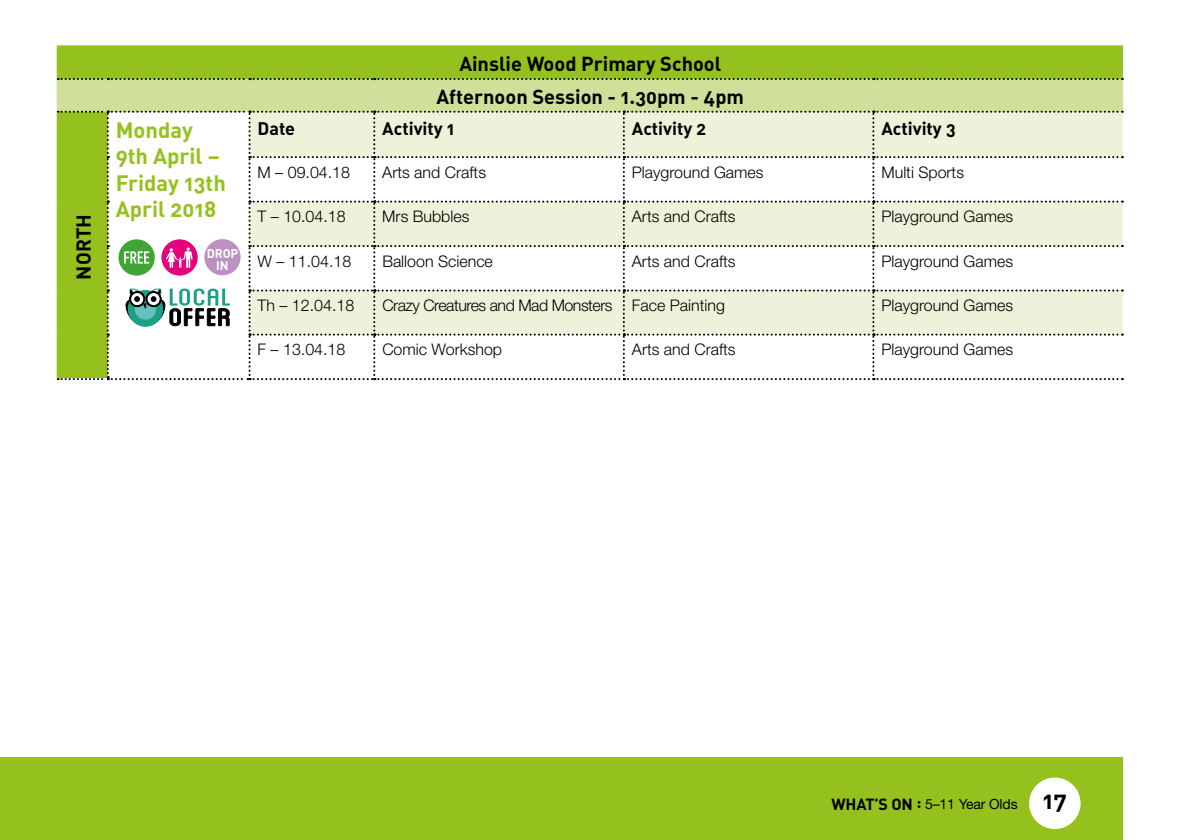
<style>
.page{position:relative;width:1191px;height:840px;background:#fff}
.page>*{position:absolute;margin:0;border:0;box-sizing:border-box;transform-origin:0 0}
.t1{font:22px/26.4px "DIN Bold Alternate";color:#95c11f}
.t2{font:20px/32.6px "DIN Bold Alternate";color:#000;text-align:center}
.t3{font:18px "DIN Bold Alternate";color:#000}
.t4{font:300 16px "Helvetica Neue LT";color:#000}
.t5{font:300 16px "Helvetica Neue LT";letter-spacing:-.03em;color:#000}
.t6{font:14px "Helvetica Neue LT";letter-spacing:-.01em;color:#000}
.t7{font:12.4px/11.4px "DIN Bold Alternate";letter-spacing:-.01em;color:#fff;text-align:center}
.s1{font-family:"DIN Bold Alternate";font-size:16px}
.s2{font-family:"DIN Bold Alternate";font-size:24px}
</style>
<div class="page">
<div style="left:0;top:757px;width:1123px;height:82px;background:#95c11f"></div>
<div style="left:1029px;top:777px;width:51px;height:51px;background:#fff;border-radius:50%"></div>
<div style="left:59px;top:47px;width:1064px;height:31px;background:#95c11f"></div>
<div style="left:58px;top:79px;width:1065px;height:33px;background:#cfe09b"></div>
<svg style="left:58px;top:78px;width:1065px;height:2px"></svg>
<hr style="left:57px;top:47px;width:2px;height:31px;background:#95c11f">
<hr style="left:57px;top:45px;width:51px;height:2px;background:#95c11f">
<hr style="left:108px;top:45px;width:141px;height:2px;background:#95c11f">
<hr style="left:249px;top:45px;width:125px;height:2px;background:#95c11f">
<hr style="left:374px;top:45px;width:250px;height:2px;background:#95c11f">
<hr style="left:624px;top:45px;width:249px;height:2px;background:#95c11f">
<hr style="left:873px;top:45px;width:250px;height:2px;background:#95c11f">
<hr style="left:57px;top:80px;width:2px;height:31px;background:#cfe09b">
<hr style="left:57px;top:113px;width:2px;height:44px;background:#95c11f">
<hr style="left:57px;top:157px;width:2px;height:44px;background:#95c11f">
<hr style="left:57px;top:201px;width:2px;height:45px;background:#95c11f">
<hr style="left:57px;top:246px;width:2px;height:44px;background:#95c11f">
<hr style="left:57px;top:290px;width:2px;height:44px;background:#95c11f">
<hr style="left:57px;top:334px;width:2px;height:44px;background:#95c11f">
<svg style="left:58px;top:111px;width:1065px;height:269px"></svg>
<p class="t2" style="left:66px;top:279px;width:67px;rotate:-90deg">NORTH</p>
<p class="t2" style="left:436px;top:47px;width:309px">Ainslie Wood Primary School<br>Afternoon Session - 1.30pm - 4pm</p>
<h1 class="t1" style="left:116px;top:116px;width:112px">Monday<br>9th April –<br>Friday 13th<br>April 2018</h1>
<p class="t3" style="left:257px;top:116px;width:39px">Date</p>
<p class="t3" style="left:382px;top:116px;width:74px">Activity 1</p>
<p class="t3" style="left:632px;top:116px;width:76px">Activity 2</p>
<p class="t3" style="left:881px;top:116px;width:76px">Activity 3</p>
<p class="t4" style="left:257px;top:162px;width:94px">M – 09.04.18</p>
<p class="t4" style="left:382px;top:162px;width:105px">Arts and Crafts</p>
<p class="t4" style="left:632px;top:162px;width:133px">Playground Games</p>
<p class="t4" style="left:881px;top:162px;width:84px">Multi Sports</p>
<p class="t4" style="left:257px;top:206px;width:90px">T – 10.04.18</p>
<p class="t4" style="left:382px;top:206px;width:89px">Mrs Bubbles</p>
<p class="t4" style="left:632px;top:206px;width:105px">Arts and Crafts</p>
<p class="t4" style="left:881px;top:206px;width:133px">Playground Games</p>
<p class="t4" style="left:257px;top:251px;width:95px">W – 11.04.18</p>
<p class="t4" style="left:382px;top:251px;width:112px">Balloon Science</p>
<p class="t4" style="left:632px;top:251px;width:105px">Arts and Crafts</p>
<p class="t4" style="left:881px;top:251px;width:133px">Playground Games</p>
<p class="t4" style="left:257px;top:295px;width:98px">Th – 12.04.18</p>
<p class="t5" style="left:382px;top:295px;width:344px">Crazy Creatures and Mad Monsters Face Painting</p>
<p class="t4" style="left:881px;top:295px;width:133px">Playground Games</p>
<p class="t4" style="left:258px;top:339px;width:89px">F – 13.04.18</p>
<p class="t4" style="left:382px;top:339px;width:121px">Comic Workshop</p>
<p class="t4" style="left:632px;top:339px;width:105px">Arts and Crafts</p>
<p class="t4" style="left:881px;top:339px;width:133px">Playground Games</p>
<p class="t7" style="left:207px;top:247px;width:33px">DROP<br>IN</p>
<p class="t6" style="left:831px;top:795px;width:237px"><span class="s1">WHAT’S ON :</span> 5–11 Year Olds <span class="s2">17</span></p>
</div>
